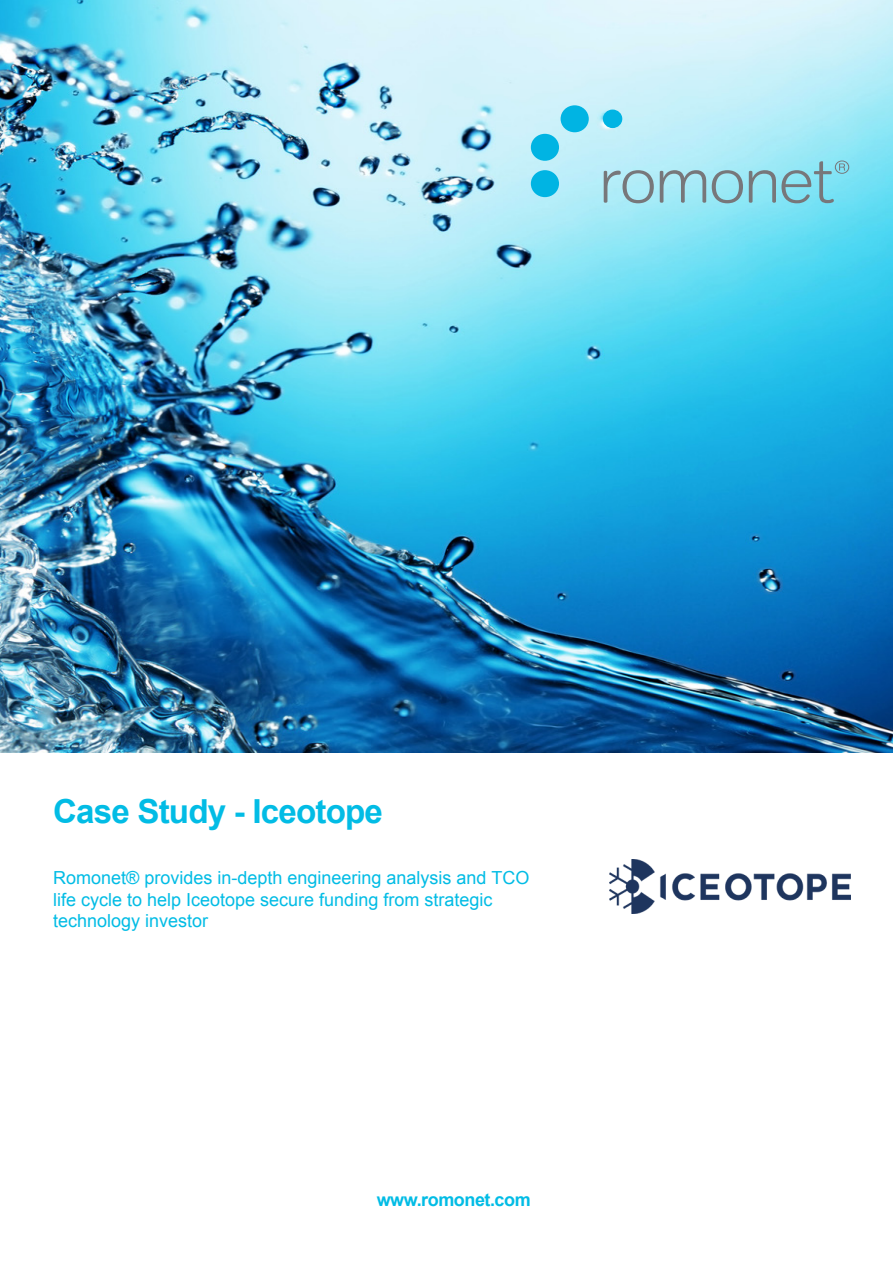
<style>
.page{position:relative;width:893px;height:1263px;background:#fff}
.page>*{position:absolute;margin:0;border:0;box-sizing:border-box;transform-origin:0 0}
.t1{font:700 33.15px "Arial";letter-spacing:-.025em;color:#02bce5}
.t2{font:18px/21.6px "Arial";color:#02bce5}
.t3{font:700 18px "Arial";letter-spacing:-.025em;color:#02bce5}
</style>
<div class="page">
<img style="left:0;top:0;width:893px;height:753px">
<img style="left:609px;top:860px;width:241px;height:53px">
<svg style="left:604px;top:170px;width:50px;height:33px"></svg>
<svg style="left:660px;top:170px;width:46px;height:33px"></svg>
<svg style="left:712px;top:170px;width:31px;height:33px"></svg>
<div style="left:531px;top:134px;width:28px;height:27px;background:#00b4e3;border-radius:50%"></div>
<div style="left:561px;top:105px;width:28px;height:27px;background:#00b4e3;border-radius:50%"></div>
<div style="left:603px;top:110px;width:19px;height:18px;background:#00b4e3;border-radius:50%"></div>
<div style="left:531px;top:170px;width:28px;height:27px;background:#00b4e3;border-radius:50%"></div>
<div style="left:835px;top:161px;width:14px;height:13px;border:1px solid #77777a;border-radius:50%"></div>
<svg style="left:749px;top:161px;width:96px;height:42px"></svg>
<p class="t1" style="left:53px;top:789px;width:331px">Case Study - Iceotope</p>
<p class="t2" style="left:53px;top:867px;width:478px">Romonet® provides in-depth engineering analysis and TCO life cycle to help Iceotope secure funding from strategic technology investor</p>
<p class="t3" style="left:377px;top:1187px;width:156px">www.romonet.com</p>
</div>
